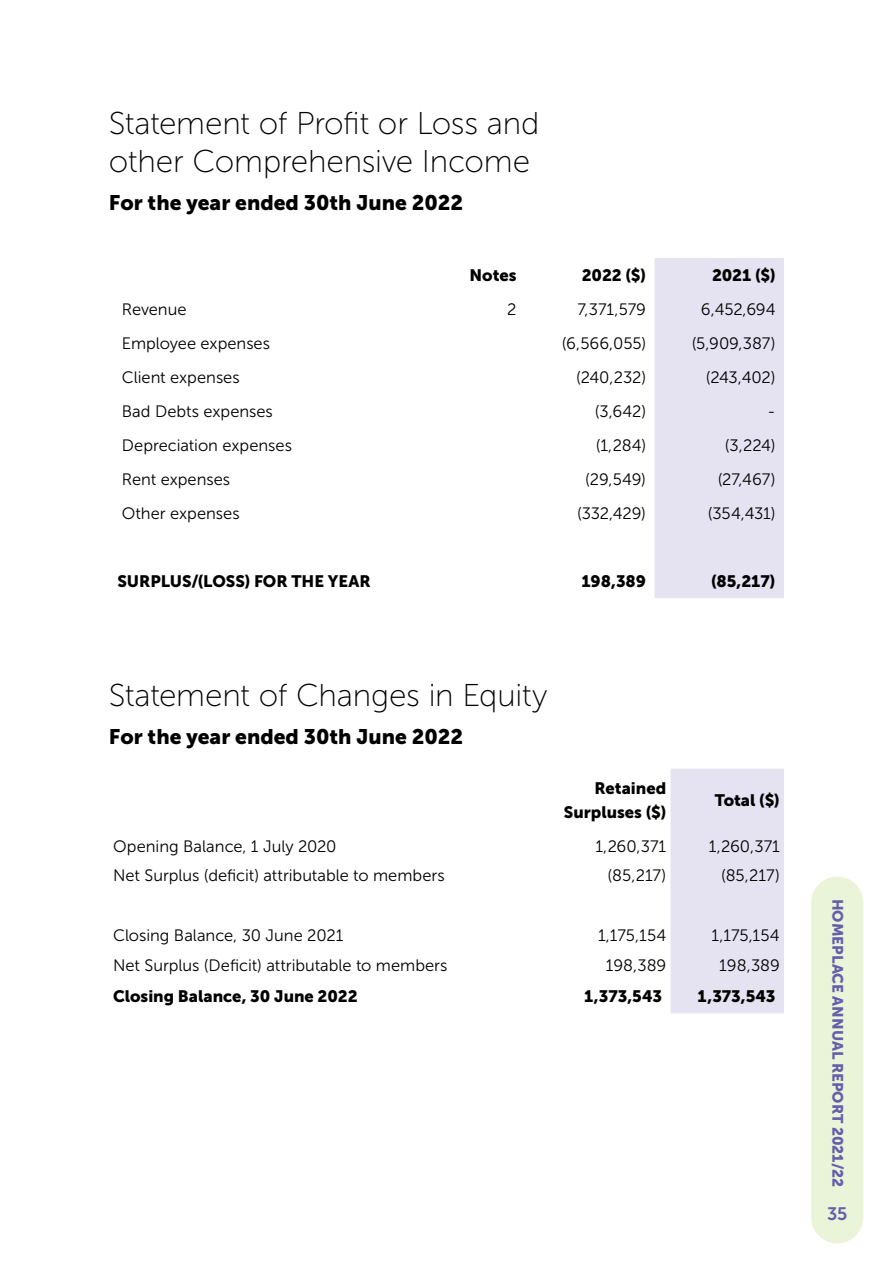
<style>
.page{position:relative;width:893px;height:1263px;background:#fff}
.page>*{position:absolute;margin:0;border:0;box-sizing:border-box;transform-origin:0 0}
.t1{font:31.5px/37.8px "Museo Sans 100";letter-spacing:-.005em;color:#000}
.t2{font:21px "Museo Sans 900";color:#000}
.t3{font:18px "Museo Sans 700";color:#645faa}
.t4{font:16.5px "Museo Sans 300";letter-spacing:-.005em;color:#000}
.t5{font:16.5px/24px "Museo Sans 900";letter-spacing:-.005em;color:#000;text-align:right}
.t6{font:15px "Museo Sans 900";color:#645faa}
</style>
<div class="page">
<div style="left:811px;top:876px;width:52px;height:367px;background:#eaf4d8;border-radius:26px"></div>
<div style="left:655px;top:258px;width:129px;height:340px;background:#e5e3f2"></div>
<div style="left:671px;top:769px;width:113px;height:244px;background:#e5e3f2"></div>
<h1 class="t1" style="left:109px;top:105px;width:432px">Statement of Profit or Loss and other Comprehensive Income</h1>
<p class="t2" style="left:109px;top:190px;width:356px">For the year ended 30th June 2022</p>
<p class="t5" style="left:470px;top:263px;width:49px">Notes</p>
<p class="t5" style="left:582px;top:263px;width:66px">2022 ($)</p>
<p class="t5" style="left:712px;top:263px;width:65px">2021 ($)</p>
<p class="t4" style="left:122px;top:301px;width:66px">Revenue</p>
<p class="t4" style="left:507px;top:301px;width:11px">2</p>
<p class="t4" style="left:577px;top:301px;width:70px">7,371,579</p>
<p class="t4" style="left:701px;top:301px;width:76px">6,452,694</p>
<p class="t4" style="left:122px;top:335px;width:150px">Employee expenses</p>
<p class="t4" style="left:562px;top:335px;width:86px">(6,566,055)</p>
<p class="t4" style="left:692px;top:335px;width:85px">(5,909,387)</p>
<p class="t4" style="left:122px;top:369px;width:119px">Client expenses</p>
<p class="t4" style="left:576px;top:369px;width:71px">(240,232)</p>
<p class="t4" style="left:706px;top:369px;width:71px">(243,402)</p>
<p class="t4" style="left:122px;top:403px;width:153px">Bad Debts expenses</p>
<p class="t4" style="left:595px;top:403px;width:53px">(3,642)</p>
<p class="t4" style="left:767px;top:403px;width:10px">-</p>
<p class="t4" style="left:122px;top:437px;width:172px">Depreciation expenses</p>
<p class="t4" style="left:596px;top:437px;width:52px">(1,284)</p>
<p class="t4" style="left:725px;top:437px;width:52px">(3,224)</p>
<p class="t4" style="left:122px;top:471px;width:110px">Rent expenses</p>
<p class="t4" style="left:585px;top:471px;width:62px">(29,549)</p>
<p class="t4" style="left:718px;top:471px;width:59px">(27,467)</p>
<p class="t4" style="left:122px;top:505px;width:119px">Other expenses</p>
<p class="t4" style="left:577px;top:505px;width:71px">(332,429)</p>
<p class="t4" style="left:708px;top:505px;width:69px">(354,431)</p>
<p class="t5" style="left:117px;top:570px;width:255px">SURPLUS/(LOSS) FOR THE YEAR</p>
<p class="t5" style="left:582px;top:570px;width:66px">198,389</p>
<p class="t5" style="left:711px;top:570px;width:66px">(85,217)</p>
<h1 class="t1" style="left:109px;top:677px;width:440px">Statement of Changes in Equity</h1>
<p class="t2" style="left:109px;top:725px;width:356px">For the year ended 30th June 2022</p>
<p class="t5" style="left:564px;top:776px;width:104px">Retained<br>Surpluses ($)</p>
<p class="t5" style="left:715px;top:788px;width:67px">Total ($)</p>
<p class="t4" style="left:113px;top:837px;width:225px">Opening Balance, 1 July 2020</p>
<p class="t4" style="left:595px;top:837px;width:72px">1,260,371</p>
<p class="t4" style="left:709px;top:837px;width:72px">1,260,371</p>
<p class="t4" style="left:113px;top:867px;width:333px">Net Surplus (deficit) attributable to members</p>
<p class="t4" style="left:608px;top:867px;width:60px">(85,217)</p>
<p class="t4" style="left:721px;top:867px;width:60px">(85,217)</p>
<p class="t4" style="left:113px;top:926px;width:232px">Closing Balance, 30 June 2021</p>
<p class="t4" style="left:598px;top:926px;width:70px">1,175,154</p>
<p class="t4" style="left:712px;top:926px;width:70px">1,175,154</p>
<p class="t4" style="left:113px;top:956px;width:336px">Net Surplus (Deficit) attributable to members</p>
<p class="t4" style="left:606px;top:956px;width:62px">198,389</p>
<p class="t4" style="left:719px;top:956px;width:62px">198,389</p>
<p class="t5" style="left:113px;top:984px;width:246px">Closing Balance, 30 June 2022</p>
<p class="t5" style="left:584px;top:984px;width:79px">1,373,543</p>
<p class="t5" style="left:698px;top:984px;width:79px">1,373,543</p>
<p class="t6" style="left:846px;top:899px;width:290px;rotate:90deg">HOMEPLACE ANNUAL REPORT 2021/22</p>
<p class="t3" style="left:827px;top:1204px;width:22px">35</p>
</div>
